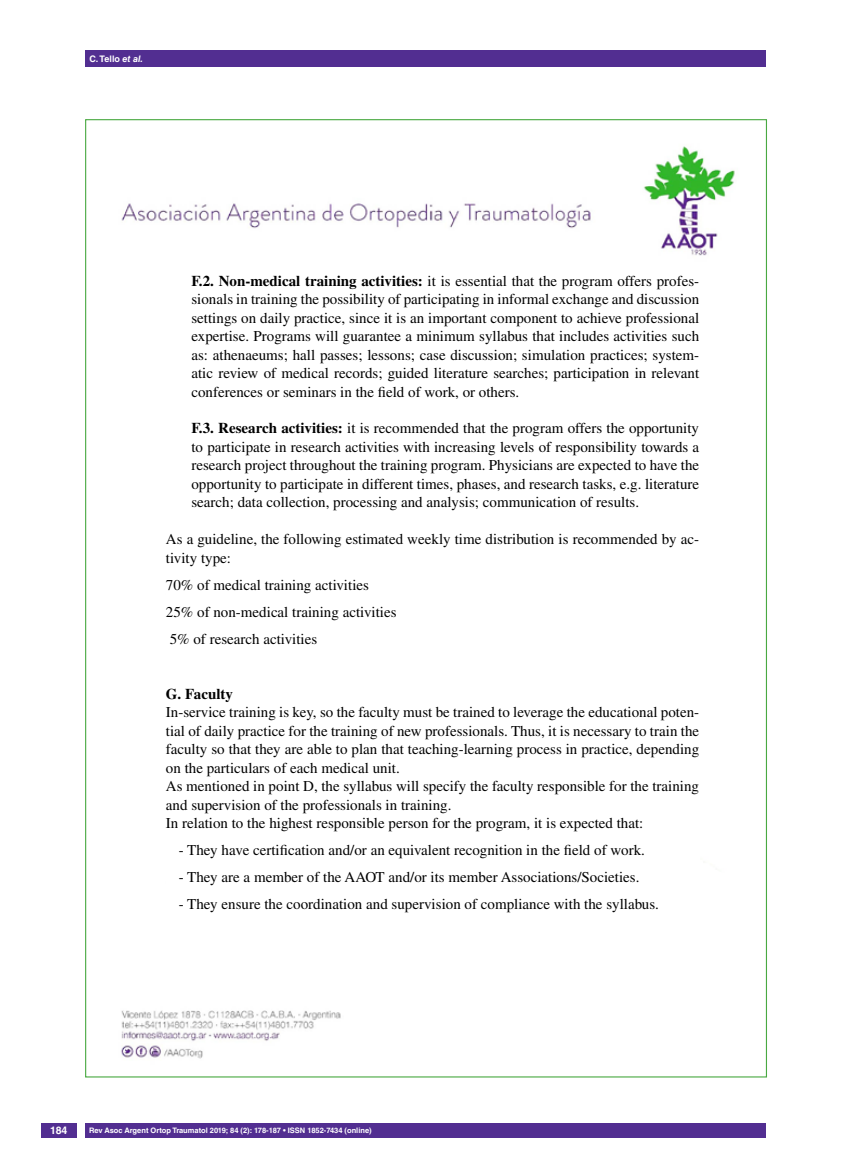
<style>
.page{position:relative;width:851px;height:1170px;background:#fff}
.page>*{position:absolute;margin:0;border:0;box-sizing:border-box;transform-origin:0 0}
.t1{font:15px/18.5px "Times LT Std";color:#000}
.t2{font:700 15px "Times LT Std";color:#000}
.t3{font:700 10.5px "Helvetica LT Std";color:#fff}
.t4{font:700 9px "Helvetica LT Std";color:#fff}
.t5{font:700 7.5px "Helvetica LT Std";color:#fff}
.s1{font-style:italic}
.s2{font-weight:700}
</style>
<div class="page">
<div style="left:41px;top:1123px;width:36px;height:14px;background:#522e91"></div>
<div style="left:85px;top:50px;width:680px;height:17px;background:#522e91"></div>
<div style="left:85px;top:1123px;width:680px;height:14px;background:#522e91"></div>
<img style="left:121px;top:146px;width:614px;height:913px">
<div style="left:166px;top:275px;width:533px;height:704px;background:#fff"></div>
<p class="t4" style="left:89px;top:53px;width:55px">C. Tello <span class="s1">et al.</span></p>
<p class="t1" style="left:191px;top:271px;width:509px;text-align:justify"><span class="s2">F.2. Non-medical training activities:</span> it is essential that the program offers profes&shy;sionals in training the possibility of participating in informal exchange and discussion settings on daily practice, since it is an important component to achieve professional expertise. Programs will guarantee a minimum syllabus that includes activities such as: athenaeums; hall passes; lessons; case discussion; simulation practices; system&shy;atic review of medical records; guided literature searches; participation in relevant conferences or seminars in the field of work, or others.</p>
<p class="t1" style="left:191px;top:419px;width:509px;text-align:justify"><span class="s2">F.3. Research activities:</span> it is recommended that the program offers the opportunity to participate in research activities with increasing levels of responsibility towards a research project throughout the training program. Physicians are expected to have the opportunity to participate in different times, phases, and research tasks, e.g. literature search; data collection, processing and analysis; communication of results.</p>
<p class="t1" style="left:166px;top:530px;width:534px">As a guideline, the following estimated weekly time distribution is recommended by ac&shy;tivity type:</p>
<p class="t1" style="left:166px;top:571px;width:232px;line-height:27px">70% of medical training activities<br>25% of non-medical training activities<br>5% of research activities</p>
<p class="t2" style="left:166px;top:685px;width:69px">G. Faculty</p>
<p class="t1" style="left:166px;top:703px;width:534px">In-service training is key, so the faculty must be trained to leverage the educational poten&shy;tial of daily practice for the training of new professionals. Thus, it is necessary to train the faculty so that they are able to plan that teaching-learning process in practice, depending on the particulars of each medical unit.<br>As mentioned in point D, the syllabus will specify the faculty responsible for the training and supervision of the professionals in training.<br>In relation to the highest responsible person for the program, it is expected that:</p>
<p class="t1" style="left:179px;top:840px;width:467px">- They have certification and/or an equivalent recognition in the field of work.</p>
<p class="t1" style="left:179px;top:867px;width:462px">- They are a member of the AAOT and/or its member Associations/Societies.</p>
<p class="t1" style="left:179px;top:894px;width:481px">- They ensure the coordination and supervision of compliance with the syllabus.</p>
<p class="t3" style="left:50px;top:1124px;width:19px">184</p>
<p class="t5" style="left:89px;top:1125px;width:284px">Rev Asoc Argent Ortop Traumatol 2019; 84 (2): 178-187 • ISSN 1852-7434 (online)</p>
</div>
